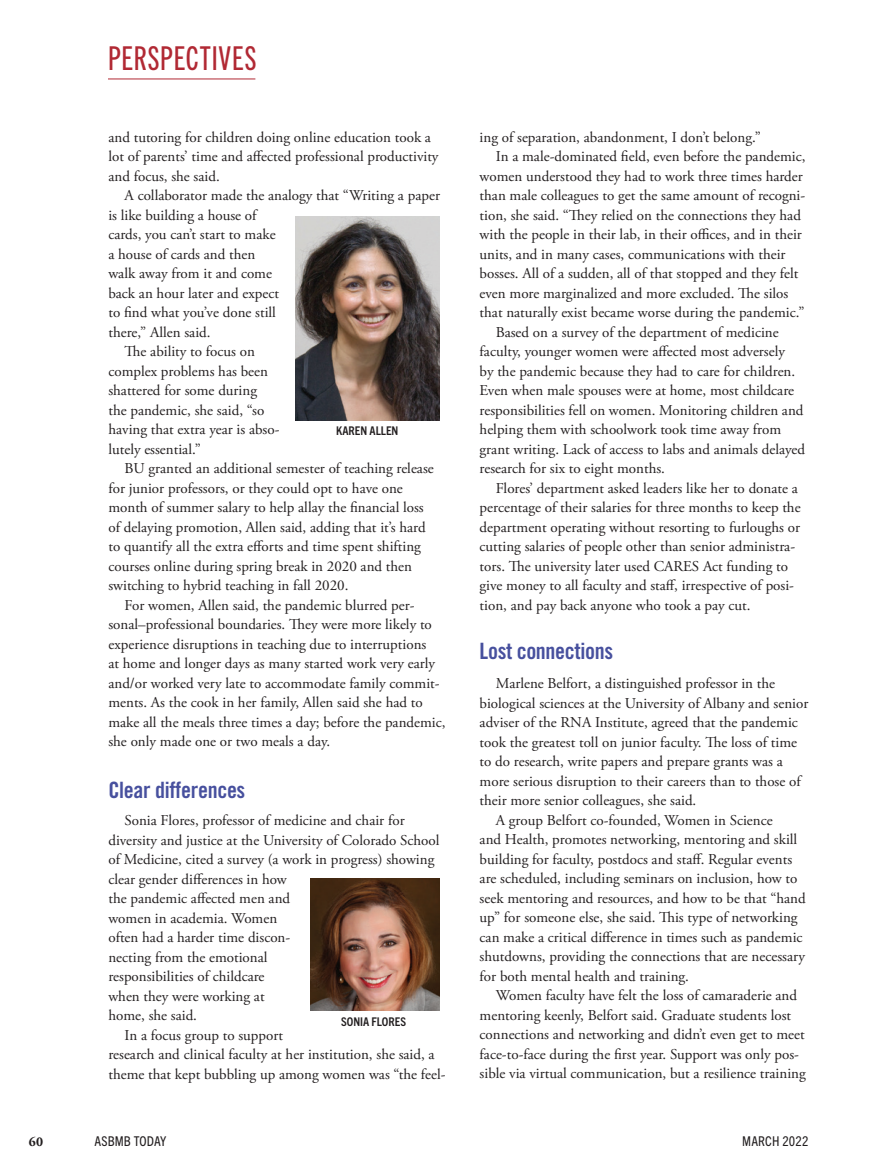
<style>
.page{position:relative;width:891px;height:1175px;background:#fff}
.page>*{position:absolute;margin:0;border:0;box-sizing:border-box;transform-origin:0 0}
.A_NEW_kicker_style_n{font:33px "Trade Gothic Next LT Pro Cm";letter-spacing:.025em;color:#b12934}
.Member_subhead{font:22.5px "Trade Gothic Bold Cond Twenty";letter-spacing:-.015em;color:#47509e}
.Award_text{font:15px/19.5px "Adobe Garamond Pro";color:#231f20}
.t1{font:condensed 13.5px "Trade Gothic Next LT Pro";letter-spacing:.01em;color:#231f20}
.t2{font:700 13.5px "Adobe Garamond Pro";color:#231f20}
.Award_text-2{font:700 condensed 12px "Trade Gothic Next LT Pro";color:#231f20}
</style>
<div class="page">
<img style="left:310px;top:878px;width:129px;height:132px">
<hr style="left:108px;top:79px;width:147px;height:1px;background:#b12934">
<img style="left:296px;top:216px;width:143px;height:204px">
<p class="A_NEW_kicker_style_n" style="left:108px;top:36px;width:150px">PERSPECTIVES</p>
<p class="Award_text" style="left:108px;top:128px;width:332px">and tutoring for children doing online education took a lot of parents’ time and affected professional productivity and focus, she said.</p>
<p class="Award_text" style="left:108px;top:186px;width:333px;text-indent:16px">A collaborator made the analogy that “Writing a paper is like building a house of<br>cards, you can’t start to make<br>a house of cards and then<br>walk away from it and come<br>back an hour later and expect<br>to find what you’ve done still<br>there,” Allen said.</p>
<p class="Award_text" style="left:108px;top:342px;width:173px;text-indent:16px">The ability to focus on complex problems has been shattered for some during<br>the pandemic, she said, “so having that extra year is abso&shy;lutely essential.”</p>
<p class="Award_text" style="left:108px;top:459px;width:327px;text-indent:16px">BU granted an additional semester of teaching release for junior professors, or they could opt to have one month of summer salary to help allay the financial loss of delaying promotion, Allen said, adding that it’s hard to quantify all the extra efforts and time spent shifting courses online during spring break in 2020 and then switching to hybrid teaching in fall 2020.</p>
<p class="Award_text" style="left:108px;top:596px;width:339px;text-indent:16px">For women, Allen said, the pandemic blurred per&shy;sonal–professional boundaries. They were more likely to experience disruptions in teaching due to interruptions<br>at home and longer days as many started work very early and/or worked very late to accommodate family commit&shy;ments. As the cook in her family, Allen said she had to make all the meals three times a day; before the pandemic, she only made one or two meals a day.</p>
<p class="Member_subhead" style="left:108px;top:776px;width:139px">Clear differences</p>
<p class="Award_text" style="left:108px;top:811px;width:333px;text-indent:16px">Sonia Flores, professor of medicine and chair for diversity and justice at the University of Colorado School of Medicine, cited a survey (a work in progress) showing clear gender differences in how<br>the pandemic affected men and<br>women in academia. Women<br>often had a harder time discon-<br>necting from the emotional<br>responsibilities of childcare<br>when they were working at<br>home, she said.</p>
<p class="Award_text" style="left:108px;top:1025px;width:339px;text-indent:16px">In a focus group to support<br>research and clinical faculty at her institution, she said, a theme that kept bubbling up among women was “the feel-</p>
<p class="Award_text-2" style="left:336px;top:422px;width:64px">KAREN ALLEN</p>
<p class="Award_text-2" style="left:341px;top:1013px;width:66px">SONIA FLORES</p>
<p class="Award_text" style="left:480px;top:128px;width:283px">ing of separation, abandonment, I don’t belong.”</p>
<p class="Award_text" style="left:480px;top:147px;width:327px;text-indent:16px">In a male-dominated field, even before the pandemic, women understood they had to work three times harder than male colleagues to get the same amount of recogni&shy;tion, she said. “They relied on the connections they had with the people in their lab, in their offices, and in their units, and in many cases, communications with their bosses. All of a sudden, all of that stopped and they felt even more marginalized and more excluded. The silos that naturally exist became worse during the pandemic.”</p>
<p class="Award_text" style="left:480px;top:323px;width:327px;text-indent:16px">Based on a survey of the department of medicine faculty, younger women were affected most adversely<br>by the pandemic because they had to care for children.<br>Even when male spouses were at home, most childcare responsibilities fell on women. Monitoring children and helping them with schoolwork took time away from grant writing. Lack of access to labs and animals delayed research for six to eight months.</p>
<p class="Award_text" style="left:480px;top:479px;width:323px;text-indent:16px">Flores’ department asked leaders like her to donate a percentage of their salaries for three months to keep the department operating without resorting to furloughs or cutting salaries of people other than senior administra&shy;tors. The university later used CARES Act funding to give money to all faculty and staff, irrespective of posi&shy;tion, and pay back anyone who took a pay cut.</p>
<p class="Member_subhead" style="left:480px;top:637px;width:135px">Lost connections</p>
<p class="Award_text" style="left:480px;top:674px;width:330px;text-indent:16px">Marlene Belfort, a distinguished professor in the biological sciences at the University of Albany and senior adviser of the RNA Institute, agreed that the pandemic took the greatest toll on junior faculty. The loss of time to do research, write papers and prepare grants was a more serious disruption to their careers than to those of their more senior colleagues, she said.</p>
<p class="Award_text" style="left:480px;top:810px;width:328px;text-indent:16px">A group Belfort co-founded, Women in Science<br>and Health, promotes networking, mentoring and skill building for faculty, postdocs and staff. Regular events are scheduled, including seminars on inclusion, how to seek mentoring and resources, and how to be that “hand up” for someone else, she said. This type of networking can make a critical difference in times such as pandemic shutdowns, providing the connections that are necessary for both mental health and training.</p>
<p class="Award_text" style="left:480px;top:986px;width:328px;text-indent:16px">Women faculty have felt the loss of camaraderie and mentoring keenly, Belfort said. Graduate students lost connections and networking and didn’t even get to meet face-to-face during the first year. Support was only pos&shy;sible via virtual communication, but a resilience training</p>
<p class="t2" style="left:29px;top:1133px;width:16px">60</p>
<p class="t1" style="left:94px;top:1131px;width:73px">ASBMB TODAY</p>
<p class="t1" style="left:742px;top:1131px;width:68px">MARCH 2022</p>
</div>
